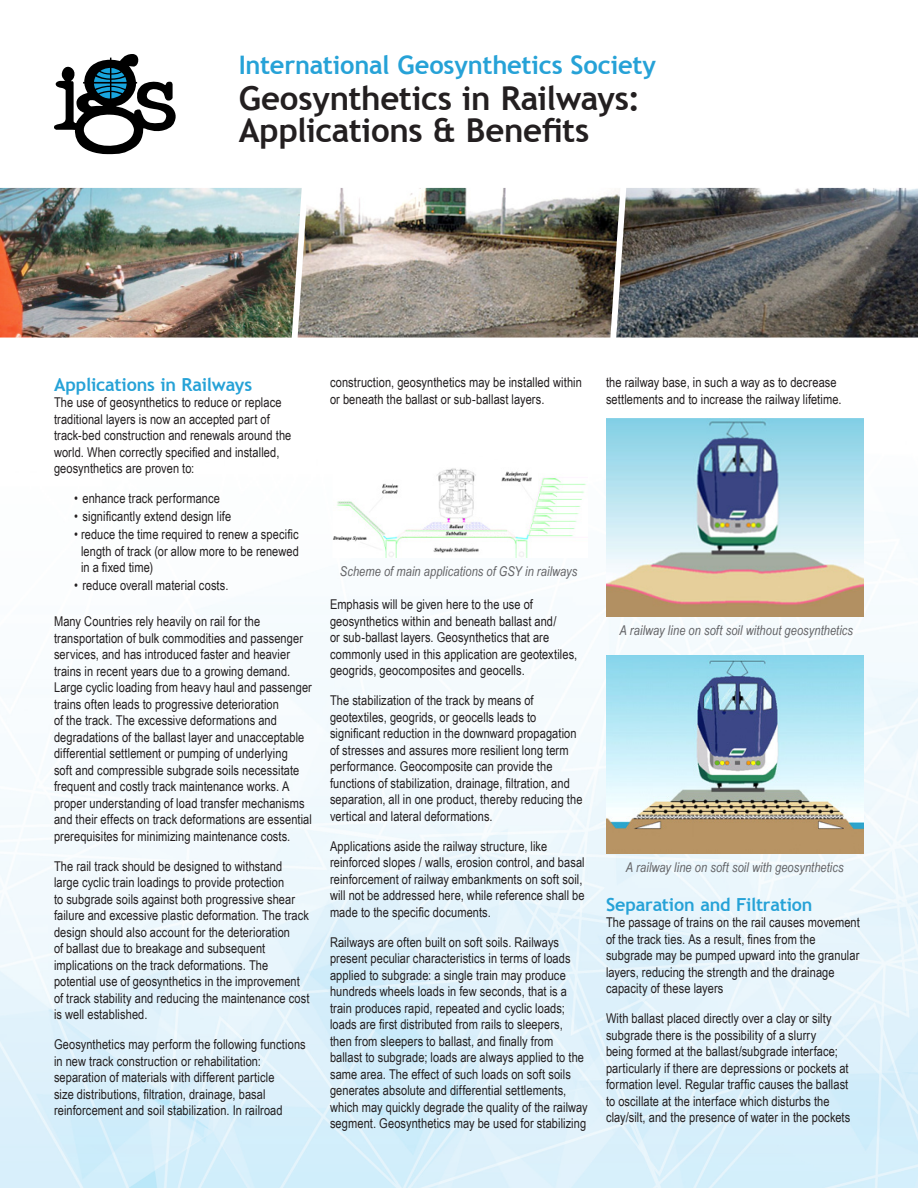
<style>
.page{position:relative;width:918px;height:1188px;background:#fff}
.page>*{position:absolute;margin:0;border:0;box-sizing:border-box;transform-origin:0 0}
.t1{font:700 33px/32.2px "Trebuchet MS";letter-spacing:-.01em;color:#231f20}
.t2{font:700 25.5px "Trebuchet MS";letter-spacing:-.01em;color:#26a2d7}
.IGS_Text_Bullet_Poin{font:700 18px "Trebuchet MS";letter-spacing:-.01em;color:#26a2d7}
.IGS_Text_Bullet_Poin-2{font:13.5px/16.5px "Arial Narrow";letter-spacing:.005em;color:#231f20}
.IGS_Text_Bullet_Poin-3{font:italic 13.5px "Arial Narrow";letter-spacing:.01em;color:#636366}
</style>
<div class="page">
<img style="left:0;top:552px;width:918px;height:636px">
<img style="left:302px;top:188px;width:314px;height:150px">
<img style="left:616px;top:188px;width:302px;height:150px">
<img style="left:0;top:188px;width:302px;height:150px">
<svg style="left:54px;top:54px;width:122px;height:100px"></svg>
<img style="left:330px;top:468px;width:258px;height:89px">
<img style="left:606px;top:418px;width:258px;height:199px">
<img style="left:606px;top:655px;width:258px;height:199px">
<h2 class="t2" style="left:239px;top:49px;width:419px">International Geosynthetics Society</h2>
<h1 class="t1" style="left:239px;top:82px;width:403px">Geosynthetics in Railways:<br>Applications &amp; Benefits</h1>
<p class="IGS_Text_Bullet_Poin" style="left:54px;top:373px;width:200px">Applications in Railways</p>
<p class="IGS_Text_Bullet_Poin-2" style="left:54px;top:394px;width:239px">The use of geosynthetics to reduce or replace traditional layers is now an accepted part of track-bed construction and renewals around the world. When correctly specified and installed, geosynthetics are proven to:</p>
<p class="IGS_Text_Bullet_Poin-2" style="left:74px;top:490px;width:147px">• enhance track performance</p>
<p class="IGS_Text_Bullet_Poin-2" style="left:74px;top:508px;width:158px">• significantly extend design life</p>
<p class="IGS_Text_Bullet_Poin-2" style="left:81px;top:526px;width:219px;text-align:justify;text-indent:-7px">• reduce the time required to renew a specific length of track (or allow more to be renewed in a fixed time)</p>
<p class="IGS_Text_Bullet_Poin-2" style="left:74px;top:577px;width:156px">• reduce overall material costs.</p>
<p class="IGS_Text_Bullet_Poin-2" style="left:54px;top:613px;width:259px">Many Countries rely heavily on rail for the transportation of bulk commodities and passenger services, and has introduced faster and heavier trains in recent years due to a growing demand.<br>Large cyclic loading from heavy haul and passenger trains often leads to progressive deterioration<br>of the track. The excessive deformations and degradations of the ballast layer and unacceptable differential settlement or pumping of underlying<br>soft and compressible subgrade soils necessitate frequent and costly track maintenance works. A proper understanding of load transfer mechanisms and their effects on track deformations are essential prerequisites for minimizing maintenance costs.</p>
<p class="IGS_Text_Bullet_Poin-2" style="left:54px;top:857px;width:257px">The rail track should be designed to withstand large cyclic train loadings to provide protection<br>to subgrade soils against both progressive shear failure and excessive plastic deformation. The track design should also account for the deterioration<br>of ballast due to breakage and subsequent implications on the track deformations. The potential use of geosynthetics in the improvement of track stability and reducing the maintenance cost is well established.</p>
<p class="IGS_Text_Bullet_Poin-2" style="left:54px;top:1036px;width:253px">Geosynthetics may perform the following functions in new track construction or rehabilitation: separation of materials with different particle<br>size distributions, filtration, drainage, basal reinforcement and soil stabilization. In railroad</p>
<p class="IGS_Text_Bullet_Poin-2" style="left:330px;top:374px;width:253px">construction, geosynthetics may be installed within or beneath the ballast or sub-ballast layers.</p>
<p class="IGS_Text_Bullet_Poin-3" style="left:340px;top:562px;width:239px">Scheme of main applications of GSY in railways</p>
<p class="IGS_Text_Bullet_Poin-2" style="left:330px;top:596px;width:249px">Emphasis will be given here to the use of geosynthetics within and beneath ballast and/<br>or sub-ballast layers. Geosynthetics that are commonly used in this application are geotextiles, geogrids, geocomposites and geocells.</p>
<p class="IGS_Text_Bullet_Poin-2" style="left:330px;top:692px;width:254px">The stabilization of the track by means of geotextiles, geogrids, or geocells leads to significant reduction in the downward propagation of stresses and assures more resilient long term performance. Geocomposite can provide the functions of stabilization, drainage, filtration, and separation, all in one product, thereby reducing the vertical and lateral deformations.</p>
<p class="IGS_Text_Bullet_Poin-2" style="left:330px;top:837px;width:256px">Applications aside the railway structure, like reinforced slopes / walls, erosion control, and basal reinforcement of railway embankments on soft soil, will not be addressed here, while reference shall be made to the specific documents.</p>
<p class="IGS_Text_Bullet_Poin-2" style="left:330px;top:933px;width:259px">Railways are often built on soft soils. Railways present peculiar characteristics in terms of loads applied to subgrade: a single train may produce hundreds wheels loads in few seconds, that is a train produces rapid, repeated and cyclic loads; loads are first distributed from rails to sleepers, then from sleepers to ballast, and finally from ballast to subgrade; loads are always applied to the same area. The effect of such loads on soft soils generates absolute and differential settlements, which may quickly degrade the quality of the railway segment. Geosynthetics may be used for stabilizing</p>
<p class="IGS_Text_Bullet_Poin-2" style="left:606px;top:374px;width:237px">the railway base, in such a way as to decrease settlements and to increase the railway lifetime.</p>
<p class="IGS_Text_Bullet_Poin-3" style="left:620px;top:620px;width:235px">A railway line on soft soil without geosynthetics</p>
<p class="IGS_Text_Bullet_Poin-3" style="left:626px;top:857px;width:219px">A railway line on soft soil with geosynthetics</p>
<p class="IGS_Text_Bullet_Poin" style="left:606px;top:893px;width:208px">Separation and Filtration</p>
<p class="IGS_Text_Bullet_Poin-2" style="left:606px;top:914px;width:255px">The passage of trains on the rail causes movement of the track ties. As a result, fines from the subgrade may be pumped upward into the granular layers, reducing the strength and the drainage capacity of these layers</p>
<p class="IGS_Text_Bullet_Poin-2" style="left:606px;top:1010px;width:246px">With ballast placed directly over a clay or silty subgrade there is the possibility of a slurry<br>being formed at the ballast/subgrade interface; particularly if there are depressions or pockets at formation level. Regular traffic causes the ballast to oscillate at the interface which disturbs the clay/silt, and the presence of water in the pockets</p>
</div>
